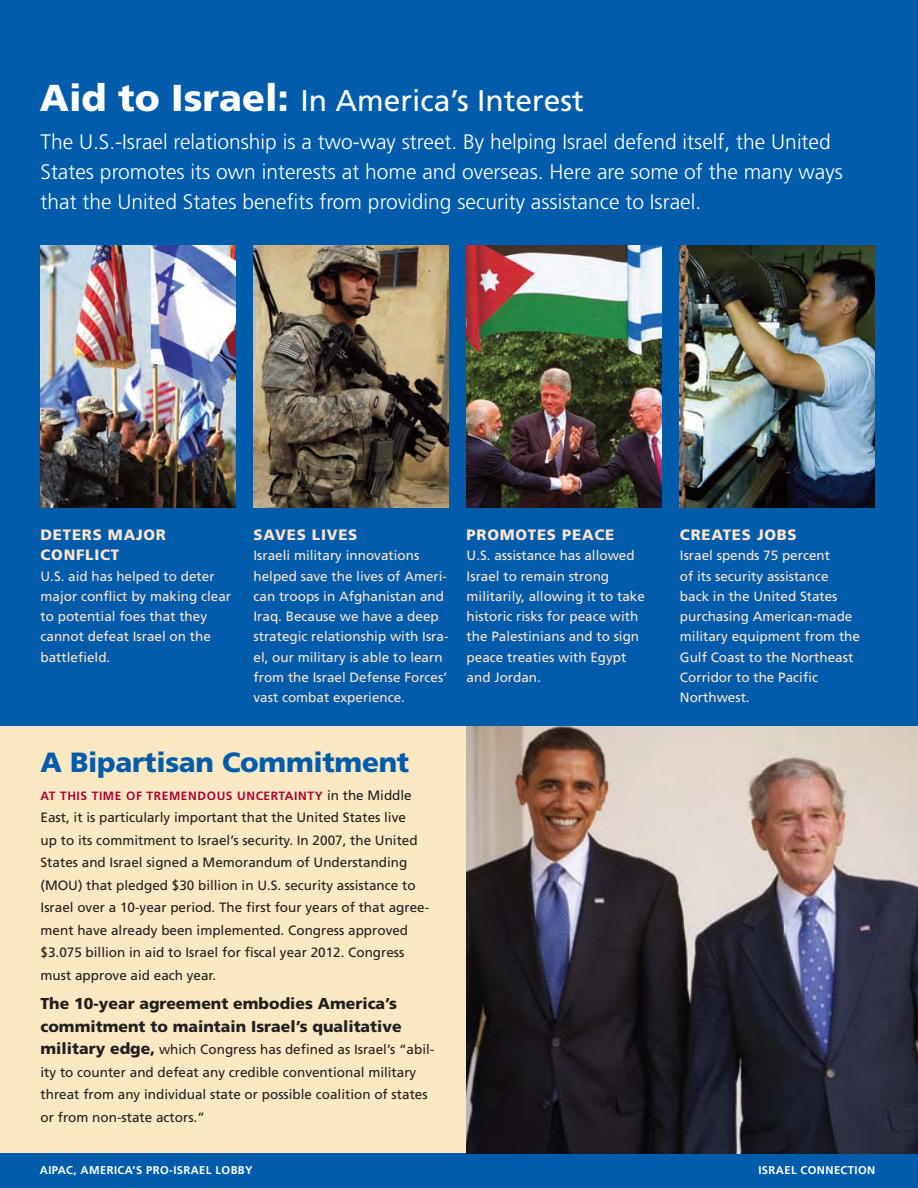
<style>
.page{position:relative;width:918px;height:1188px;background:#015dab}
.page>*{position:absolute;margin:0;border:0;box-sizing:border-box;transform-origin:0 0}
.t1{font:30px "Frutiger";color:#fff}
.t2{font:900 27.75px "Frutiger";letter-spacing:-.01em;color:#015dab}
.t3{font:300 21px/30px "Frutiger";color:#fff}
.t4{font:900 15.75px/22.5px "Frutiger";color:#231f20}
.t5{font:900 15px/20.2px "Frutiger";letter-spacing:.05em;color:#fee4ce}
.t6{font:13.5px/20.2px "Frutiger";color:#fee4ce}
.t7{font:13.5px/22.5px "Frutiger";color:#231f20}
.t8{font:700 12px "Frutiger";letter-spacing:.05em;color:#ab0333}
.t9{font:700 11.25px "Frutiger";letter-spacing:.035em;color:#fff}
.s1{font-weight:900;font-size:37.5px}
.s2{font-weight:400;font-size:13.5px;color:#231f20}
.s3{font-weight:900;font-size:15.75px}
</style>
<div class="page">
<div style="left:0;top:727px;width:918px;height:443px;background:#fae8c2"></div>
<div style="left:0;top:1154px;width:918px;height:34px;background:#015dab"></div>
<img style="left:467px;top:727px;width:451px;height:427px">
<img style="left:40px;top:246px;width:196px;height:262px">
<img style="left:467px;top:246px;width:195px;height:262px">
<img style="left:254px;top:246px;width:195px;height:262px">
<img style="left:680px;top:246px;width:195px;height:262px">
<h1 class="t1" style="left:40px;top:83px;width:546px"><span class="s1">Aid to Israel:</span> In America’s Interest</h1>
<p class="t3" style="left:40px;top:127px;width:804px">The U.S.-Israel relationship is a two-way street. By helping Israel defend itself, the United<br>States promotes its own interests at home and overseas. Here are some of the many ways that the United States benefits from providing security assistance to Israel.</p>
<p class="t5" style="left:41px;top:524px;width:127px">DETERS MAJOR<br>CONFLICT</p>
<p class="t6" style="left:41px;top:566px;width:192px">U.S. aid has helped to deter major conflict by making clear to potential foes that they cannot defeat Israel on the battlefield.</p>
<p class="t5" style="left:254px;top:524px;width:105px">SAVES LIVES</p>
<p class="t6" style="left:254px;top:545px;width:197px">Israeli military innovations helped save the lives of Ameri&shy;can troops in Afghanistan and<br>Iraq. Because we have a deep strategic relationship with Isra&shy;el, our military is able to learn from the Israel Defense Forces’ vast combat experience.</p>
<p class="t5" style="left:467px;top:524px;width:149px">PROMOTES PEACE</p>
<p class="t6" style="left:467px;top:545px;width:180px">U.S. assistance has allowed<br>Israel to remain strong militarily, allowing it to take historic risks for peace with the Palestinians and to sign peace treaties with Egypt and Jordan.</p>
<h2 class="t2" style="left:41px;top:746px;width:370px">A Bipartisan Commitment</h2>
<p class="t8" style="left:41px;top:789px;width:373px">AT THIS TIME OF TREMENDOUS UNCERTAINTY <span class="s2">in the Middle</span></p>
<p class="t7" style="left:41px;top:806px;width:390px">East, it is particularly important that the United States live<br>up to its commitment to Israel’s security. In 2007, the United States and Israel signed a Memorandum of Understanding (MOU) that pledged $30 billion in U.S. security assistance to Israel over a 10-year period. The first four years of that agree&shy;ment have already been implemented. Congress approved $3.075 billion in aid to Israel for fiscal year 2012. Congress must approve aid each year.</p>
<p class="t4" style="left:41px;top:992px;width:363px">The 10-year agreement embodies America’s commitment to maintain Israel’s qualitative</p>
<p class="t7" style="left:41px;top:1038px;width:395px"><span class="s3">military edge,</span> which Congress has defined as Israel’s “abil&shy;ity to counter and defeat any credible conventional military threat from any individual state or possible coalition of states or from non-state actors.”</p>
<p class="t5" style="left:680px;top:524px;width:118px">CREATES JOBS</p>
<p class="t6" style="left:680px;top:545px;width:182px">Israel spends 75 percent<br>of its security assistance back in the United States purchasing American-made military equipment from the<br>Gulf Coast to the Northeast<br>Corridor to the Pacific<br>Northwest.</p>
<p class="t9" style="left:40px;top:1164px;width:214px">AIPAC, AMERICA’S PRO-ISRAEL LOBBY</p>
<p class="t9" style="left:758px;top:1164px;width:118px">ISRAEL CONNECTION</p>
</div>
